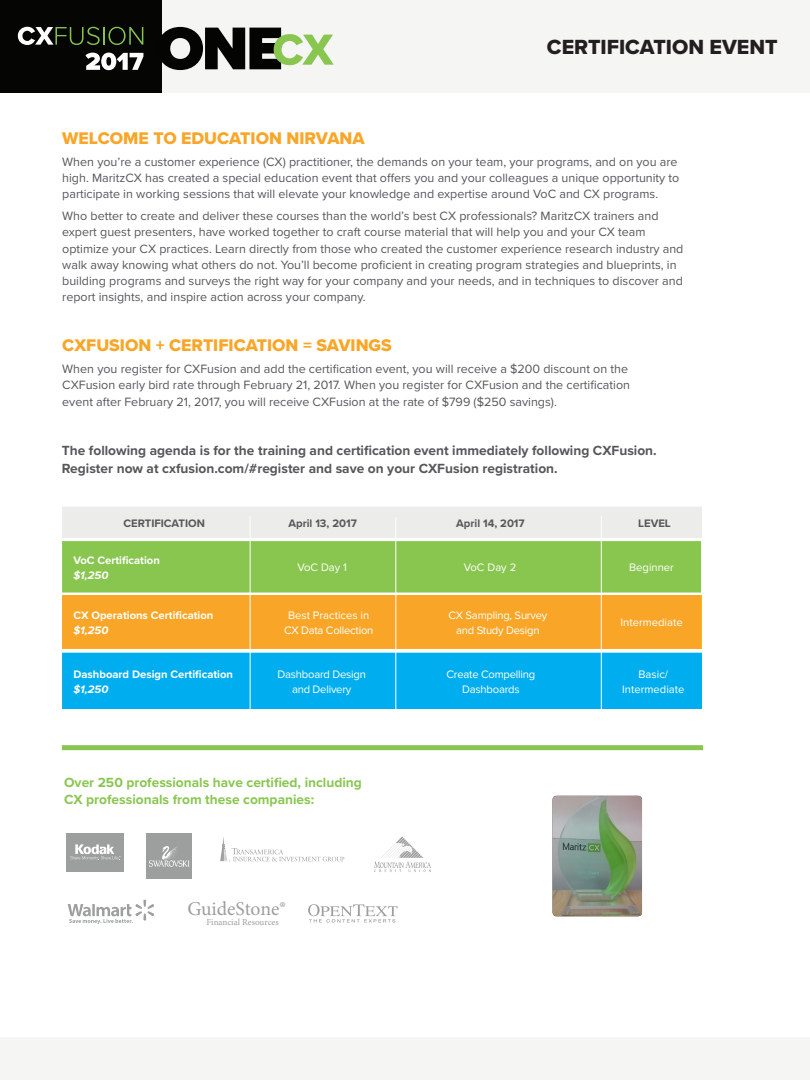
<style>
.page{position:relative;width:810px;height:1080px;background:#fff}
.page>*{position:absolute;margin:0;border:0;box-sizing:border-box;transform-origin:0 0}
.t1{font:21.25px "Proxima Nova Extrabld";color:#231f20}
.t2{font:19.75px "Minion Pro";letter-spacing:-.005em;color:#9d9f9f}
.t3{font:17.5px "Proxima Nova Extrabld";color:#f9a628}
.copy{font:700 13.75px/17.5px "Proxima Nova";color:#56575a}
.t4{font:700 13.75px/16.5px "Proxima Nova";color:#89c650}
.Body{font:12.5px/16.2px "Proxima Nova";color:#56575a}
.t5{font:11.25px/15px "Proxima Nova";letter-spacing:-.02em;color:#fff;text-align:center}
.t6{font:700 11.25px/15px "Proxima Nova";color:#fff}
.t7{font:700 11.25px "Proxima Nova";color:#56575a}
.t8{font:11.25px/15px "Proxima Nova";color:#fff;text-align:center}
.t9{font:9.12px "Minion Pro";color:#9d9f9f}
.s1{font-style:italic}
</style>
<div class="page">
<div style="left:0;top:1038px;width:810px;height:42px;background:#f5f5f4"></div>
<div style="left:0;top:0;width:810px;height:93px;background:#f5f5f4"></div>
<div style="left:0;top:0;width:161px;height:93px;background:#050504"></div>
<svg style="left:18px;top:27px;width:125px;height:18px"></svg>
<svg style="left:85px;top:53px;width:58px;height:17px"></svg>
<svg style="left:161px;top:27px;width:173px;height:43px"></svg>
<div style="left:62px;top:653px;width:640px;height:56px;background:#00aeef"></div>
<svg style="left:62px;top:507px;width:640px;height:142px;background:#cdc469"></svg>
<hr style="left:250px;top:516px;width:1px;height:201px;background:#fff">
<hr style="left:396px;top:517px;width:1px;height:202px;background:#fff">
<hr style="left:601px;top:516px;width:1px;height:201px;background:#fff">
<img style="left:553px;top:796px;width:89px;height:120px">
<div style="left:67px;top:833px;width:57px;height:39px;background:#9d9f9f"></div>
<svg style="left:70px;top:844px;width:51px;height:16px"></svg>
<svg style="left:374px;top:837px;width:57px;height:35px"></svg>
<svg style="left:308px;top:904px;width:90px;height:19px"></svg>
<div style="left:147px;top:833px;width:45px;height:47px;background:#9d9f9f"></div>
<svg style="left:149px;top:846px;width:41px;height:21px"></svg>
<svg style="left:68px;top:900px;width:87px;height:24px"></svg>
<svg style="left:220px;top:837px;width:124px;height:25px"></svg>
<div style="left:62px;top:745px;width:641px;height:5px;background:#89c650"></div>
<h1 class="t1" style="left:547px;top:31px;width:232px">CERTIFICATION EVENT</h1>
<p class="t3" style="left:62px;top:125px;width:304px">WELCOME TO EDUCATION NIRVANA</p>
<p class="Body" style="left:62px;top:153px;width:619px">When you’re a customer experience (CX) practitioner, the demands on your team, your programs, and on you are high. MaritzCX has created a special education event that offers you and your colleagues a unique opportunity to participate in working sessions that will elevate your knowledge and expertise around VoC and CX programs.</p>
<p class="Body" style="left:62px;top:207px;width:623px">Who better to create and deliver these courses than the world’s best CX professionals? MaritzCX trainers and expert guest presenters, have worked together to craft course material that will help you and your CX team optimize your CX practices. Learn directly from those who created the customer experience research industry and walk away knowing what others do not. You’ll become proficient in creating program strategies and blueprints, in building programs and surveys the right way for your company and your needs, and in techniques to discover and report insights, and inspire action across your company.</p>
<p class="t3" style="left:62px;top:332px;width:331px">CXFUSION + CERTIFICATION = SAVINGS</p>
<p class="Body" style="left:62px;top:360px;width:569px">When you register for CXFusion and add the certification event, you will receive a $200 discount on the<br>CXFusion early bird rate through February 21, 2017. When you register for CXFusion and the certification event after February 21, 2017, you will receive CXFusion at the rate of $799 ($250 savings).</p>
<p class="copy" style="left:62px;top:442px;width:596px">The following agenda is for the training and certification event immediately following CXFusion.<br>Register now at cxfusion.com/#register and save on your CXFusion registration.</p>
<p class="t7" style="left:123px;top:515px;width:83px">CERTIFICATION</p>
<p class="t7" style="left:288px;top:515px;width:70px">April 13, 2017</p>
<p class="t7" style="left:456px;top:515px;width:70px">April 14, 2017</p>
<p class="t7" style="left:638px;top:515px;width:34px">LEVEL</p>
<p class="t6" style="left:73px;top:552px;width:88px">VoC Certification <span class="s1">$1,250</span></p>
<p class="t5" style="left:297px;top:560px;width:51px">VoC Day 1</p>
<p class="t5" style="left:464px;top:560px;width:54px">VoC Day 2</p>
<p class="t8" style="left:629px;top:560px;width:46px">Beginner</p>
<p class="t6" style="left:73px;top:607px;width:142px">CX Operations Certification <span class="s1">$1,250</span></p>
<p class="t5" style="left:284px;top:607px;width:91px">Best Practices in<br>CX Data Collection</p>
<p class="t5" style="left:448px;top:607px;width:100px">CX Sampling, Survey and Study Design</p>
<p class="t8" style="left:620px;top:615px;width:64px">Intermediate</p>
<p class="t6" style="left:73px;top:667px;width:161px">Dashboard Design Certification <span class="s1">$1,250</span></p>
<p class="t5" style="left:278px;top:667px;width:90px">Dashboard Design and Delivery</p>
<p class="t5" style="left:447px;top:667px;width:90px">Create Compelling<br>Dashboards</p>
<p class="t8" style="left:622px;top:667px;width:64px">Basic/<br>Intermediate</p>
<p class="t4" style="left:64px;top:774px;width:299px">Over 250 professionals have certified, including<br>CX professionals from these companies:</p>
<p class="t2" style="left:187px;top:895px;width:100px">GuideStone®</p>
<p class="t9" style="left:206px;top:916px;width:74px">Financial Resources</p>
</div>
